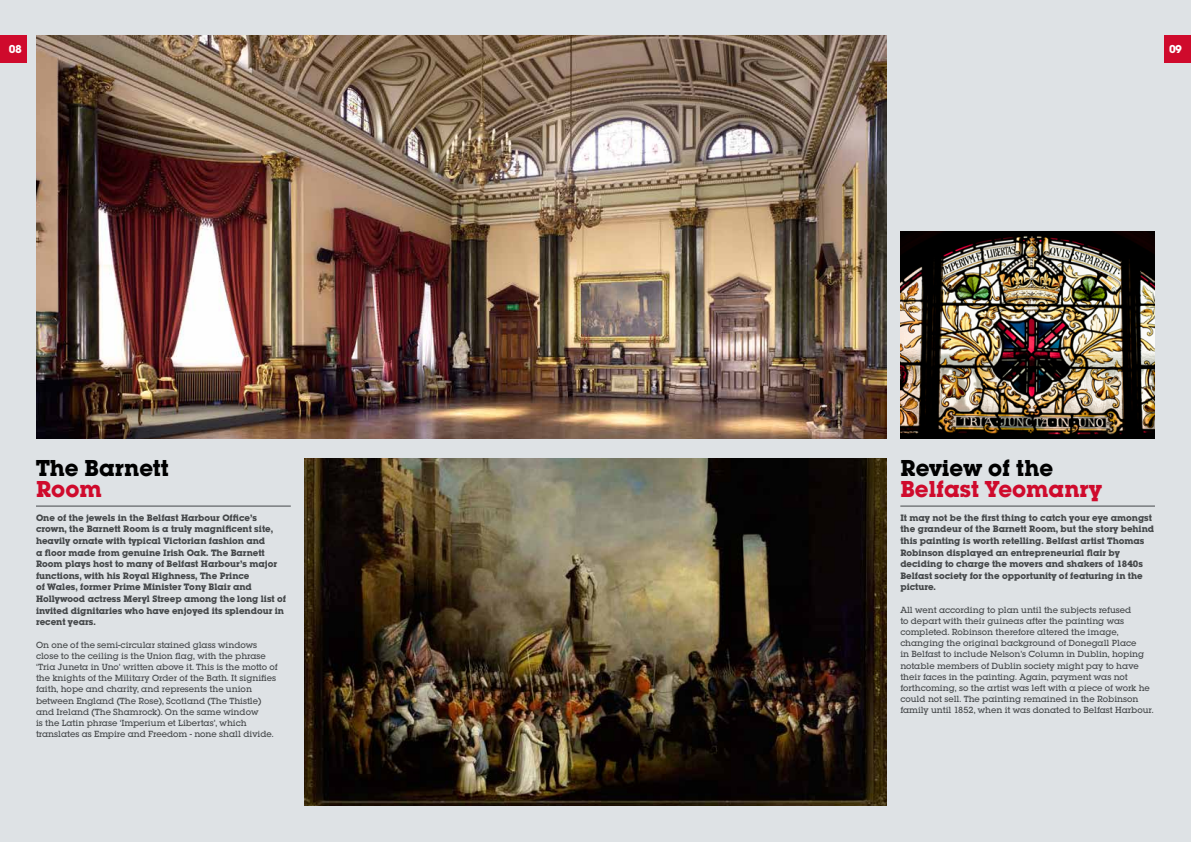
<style>
.page{position:relative;width:1191px;height:842px;background:#dee2e5}
.page>*{position:absolute;margin:0;border:0;box-sizing:border-box;transform-origin:0 0}
.t1{font:700 24px "Lubalin Graph Itc T";color:#000}
.t2{font:700 24px "Lubalin Graph Itc T";color:#cf0a2c}
.t3{font:700 12px "Lubalin Graph Itc T";color:#fff}
.t4{font:700 9.7px/11.6px "Lubalin Graph Itc T";color:#444749}
.t5{font:500 9.3px/11.2px "Lubalin Graph Itc T";color:#444749}
</style>
<div class="page">
<div style="left:1164px;top:35px;width:27px;height:28px;background:#cf0a2c"></div>
<div style="left:0;top:35px;width:27px;height:28px;background:#cf0a2c"></div>
<img style="left:36px;top:35px;width:850px;height:403px">
<img style="left:900px;top:232px;width:255px;height:206px">
<img style="left:305px;top:458px;width:581px;height:348px">
<hr style="left:36px;top:506px;width:255px;height:1px;background:#444749">
<hr style="left:900px;top:506px;width:255px;height:1px;background:#444749">
<p class="t3" style="left:9px;top:42px;width:14px">08</p>
<p class="t3" style="left:1169px;top:42px;width:14px">09</p>
<h1 class="t1" style="left:36px;top:454px;width:134px">The Barnett</h1>
<h1 class="t2" style="left:36px;top:475px;width:67px">Room</h1>
<p class="t4" style="left:36px;top:511px;width:252px">One of the jewels in the Belfast Harbour Office’s crown, the Barnett Room is a truly magnificent site, heavily ornate with typical Victorian fashion and<br>a floor made from genuine Irish Oak. The Barnett Room plays host to many of Belfast Harbour’s major functions, with his Royal Highness, The Prince<br>of Wales, former Prime Minister Tony Blair and Hollywood actress Meryl Streep among the long list of invited dignitaries who have enjoyed its splendour in recent years.</p>
<p class="t5" style="left:36px;top:639px;width:243px">On one of the semi-circular stained glass windows close to the ceiling is the Union flag, with the phrase ‘Tria Juneta in Uno’ written above it. This is the motto of the knights of the Military Order of the Bath. It signifies faith, hope and charity, and represents the union between England (The Rose), Scotland (The Thistle) and Ireland (The Shamrock). On the same window<br>is the Latin phrase ‘Imperium et Libertas’, which translates as Empire and Freedom - none shall divide.</p>
<h1 class="t1" style="left:900px;top:454px;width:154px">Review of the</h1>
<h1 class="t2" style="left:900px;top:475px;width:203px">Belfast Yeomanry</h1>
<p class="t4" style="left:900px;top:511px;width:255px">It may not be the first thing to catch your eye amongst the grandeur of the Barnett Room, but the story behind this painting is worth retelling. Belfast artist Thomas Robinson displayed an entrepreneurial flair by deciding to charge the movers and shakers of 1840s Belfast society for the opportunity of featuring in the picture.</p>
<p class="t5" style="left:900px;top:604px;width:255px">All went according to plan until the subjects refused<br>to depart with their guineas after the painting was completed. Robinson therefore altered the image, changing the original background of Donegall Place<br>in Belfast to include Nelson’s Column in Dublin, hoping notable members of Dublin society might pay to have their faces in the painting. Again, payment was not forthcoming, so the artist was left with a piece of work he could not sell. The painting remained in the Robinson family until 1852, when it was donated to Belfast Harbour.</p>
</div>
